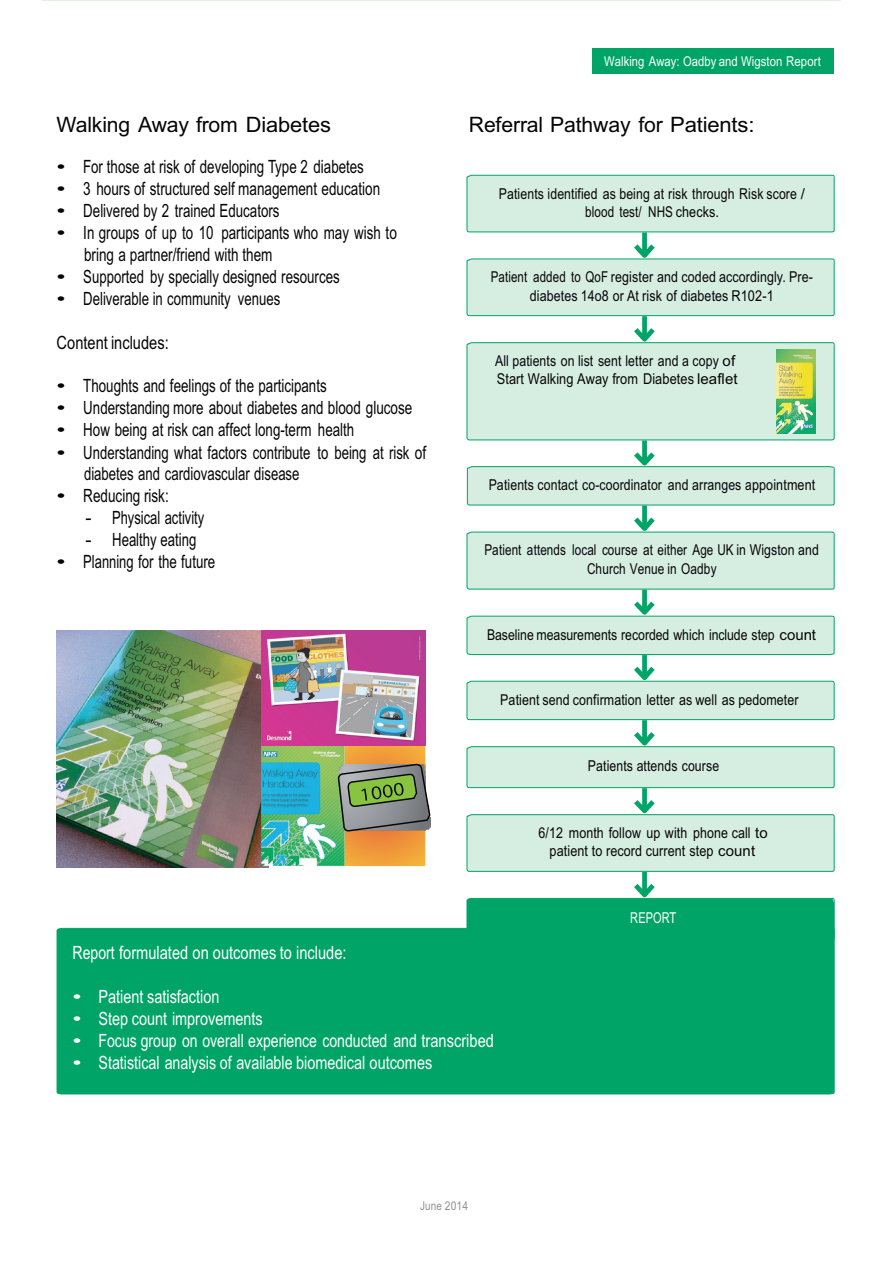
<style>
.page{position:relative;width:885px;height:1285px;background:#fff}
.page>*{position:absolute;margin:0;border:0;box-sizing:border-box;transform-origin:0 0}
.t1{font:21.18px "Arial";letter-spacing:-.005em;color:#060505}
.t2{font:18.2px/21.5px "Arial";color:#060505;scale:1.42 1}
.t3{font:18.2px "Arial";color:#fff;scale:1.42 1}
.t4{font:18.2px "Arial";color:#fff;scale:.77 1}
.t5{font:18.2px "Arial";color:#060505}
.t6{font:18.2px "Arial";color:#060505;scale:.8 1}
.t7{font:15.05px/18.2px "Arial";letter-spacing:.01em;color:#060505;text-align:center;scale:.82 1}
.t8{font:15.05px/17.8px "Arial";letter-spacing:.01em;color:#060505;text-align:center;scale:.83 1}
.t9{font:15.05px/18.2px "Arial";letter-spacing:.01em;color:#060505;text-align:center;scale:.77 1}
.t10{font:15.05px/18.6px "Arial";letter-spacing:.01em;color:#060505;text-align:center;scale:.78 1}
.t11{font:15.05px "Arial";letter-spacing:.01em;color:#fff;scale:.73 1}
.t12{font:13.47px "Arial";letter-spacing:.01em;color:#fff;scale:.83 1}
.t13{font:12.08px "Arial";letter-spacing:.005em;color:#8f9194;scale:.82 1}
</style>
<div class="page">
<div style="left:592px;top:48px;width:241px;height:26px;background:#00a466"></div>
<svg style="left:466px;top:174px;width:368px;height:59px;background:#cfeade"></svg>
<svg style="left:466px;top:239px;width:368px;height:77px"></svg>
<svg style="left:642px;top:232px;width:4px;height:23px"></svg>
<svg style="left:466px;top:323px;width:368px;height:117px"></svg>
<svg style="left:642px;top:316px;width:4px;height:23px"></svg>
<svg style="left:466px;top:447px;width:368px;height:58px"></svg>
<svg style="left:642px;top:440px;width:4px;height:23px"></svg>
<svg style="left:466px;top:512px;width:368px;height:78px"></svg>
<svg style="left:642px;top:505px;width:4px;height:23px"></svg>
<svg style="left:466px;top:596px;width:368px;height:59px"></svg>
<svg style="left:642px;top:589px;width:4px;height:23px"></svg>
<svg style="left:466px;top:661px;width:368px;height:59px"></svg>
<svg style="left:642px;top:655px;width:4px;height:22px"></svg>
<svg style="left:466px;top:727px;width:368px;height:61px"></svg>
<svg style="left:642px;top:720px;width:4px;height:23px"></svg>
<div style="left:56px;top:927px;width:778px;height:167px;background:#00a466"></div>
<svg style="left:466px;top:795px;width:368px;height:77px"></svg>
<svg style="left:642px;top:788px;width:4px;height:22px"></svg>
<svg style="left:466px;top:878px;width:368px;height:62px"></svg>
<svg style="left:642px;top:871px;width:4px;height:23px"></svg>
<img style="left:775px;top:349px;width:40px;height:85px">
<img style="left:57px;top:630px;width:211px;height:237px">
<img style="left:334px;top:746px;width:91px;height:120px">
<img style="left:261px;top:746px;width:83px;height:119px">
<img style="left:261px;top:630px;width:164px;height:116px">
<svg style="left:337px;top:763px;width:94px;height:69px;background:#839173"></svg>
<hr style="left:42px;top:0;width:798px;height:1px;background:#e1f0da">
<p class="t1" style="left:57px;top:117px;width:276px">Walking Away from Diabetes</p>
<p class="t2" style="left:57px;top:158px;width:218px">• For those at risk of developing Type 2 diabetes</p>
<p class="t2" style="left:57px;top:180px;width:229px">• 3 hours of structured self management education</p>
<p class="t2" style="left:57px;top:201px;width:158px">• Delivered by 2 trained Educators</p>
<p class="t2" style="left:84px;top:224px;width:222px;text-indent:-27px">• In groups of up to 10 participants who may wish to bring a partner/friend with them</p>
<p class="t2" style="left:57px;top:267px;width:201px">• Supported by specially designed resources</p>
<p class="t2" style="left:57px;top:289px;width:159px">• Deliverable in community venues</p>
<p class="t6" style="left:57px;top:335px;width:142px">Content includes:</p>
<p class="t2" style="left:57px;top:377px;width:192px">• Thoughts and feelings of the participants</p>
<p class="t2" style="left:57px;top:399px;width:252px">• Understanding more about diabetes and blood glucose</p>
<p class="t2" style="left:57px;top:421px;width:211px">• How being at risk can affect long-term health</p>
<p class="t2" style="left:84px;top:443px;width:242px;text-indent:-27px">• Understanding what factors contribute to being at risk of diabetes and cardiovascular disease</p>
<p class="t2" style="left:57px;top:486px;width:80px">• Reducing risk:</p>
<p class="t5" style="left:85px;top:510px;width:120px">- Physical activity</p>
<p class="t5" style="left:86px;top:532px;width:112px">- Healthy eating</p>
<p class="t2" style="left:57px;top:552px;width:113px">• Planning for the future</p>
<p class="t12" style="left:604px;top:56px;width:262px">Walking Away: Oadby and Wigston Report</p>
<p class="t1" style="left:468px;top:117px;width:287px">Referral Pathway for Patients:</p>
<p class="t7" style="left:499px;top:186px;width:374px">Patients identified as being at risk through Risk score / blood test/ NHS checks.</p>
<p class="t9" style="left:490px;top:269px;width:419px">Patient added to QoF register and coded accordingly. Pre&shy;diabetes 14o8 or At risk of diabetes R102-1</p>
<p class="t7" style="left:495px;top:353px;width:297px;text-align:left">All patients on list sent letter and a copy of<br>Start Walking Away from Diabetes leaflet</p>
<p class="t7" style="left:488px;top:477px;width:399px">Patients contact co-coordinator and arranges appointment</p>
<p class="t10" style="left:484px;top:542px;width:430px">Patient attends local course at either Age UK in Wigston and<br>Church Venue in Oadby</p>
<p class="t7" style="left:487px;top:627px;width:403px">Baseline measurements recorded which include step count</p>
<p class="t8" style="left:500px;top:692px;width:361px">Patient send confirmation letter as well as pedometer</p>
<p class="t7" style="left:587px;top:757px;width:161px">Patients attends course</p>
<p class="t8" style="left:538px;top:825px;width:278px">6/12 month follow up with phone call to patient to record current step count</p>
<p class="t11" style="left:630px;top:911px;width:65px">REPORT</p>
<p class="t4" style="left:72px;top:946px;width:357px">Report formulated on outcomes to include:</p>
<p class="t3" style="left:72px;top:989px;width:105px">• Patient satisfaction</p>
<p class="t3" style="left:72px;top:1011px;width:135px">• Step count improvements</p>
<p class="t3" style="left:72px;top:1033px;width:298px">• Focus group on overall experience conducted and transcribed</p>
<p class="t3" style="left:72px;top:1055px;width:255px">• Statistical analysis of available biomedical outcomes</p>
<p class="t13" style="left:420px;top:1200px;width:60px">June 2014</p>
</div>
